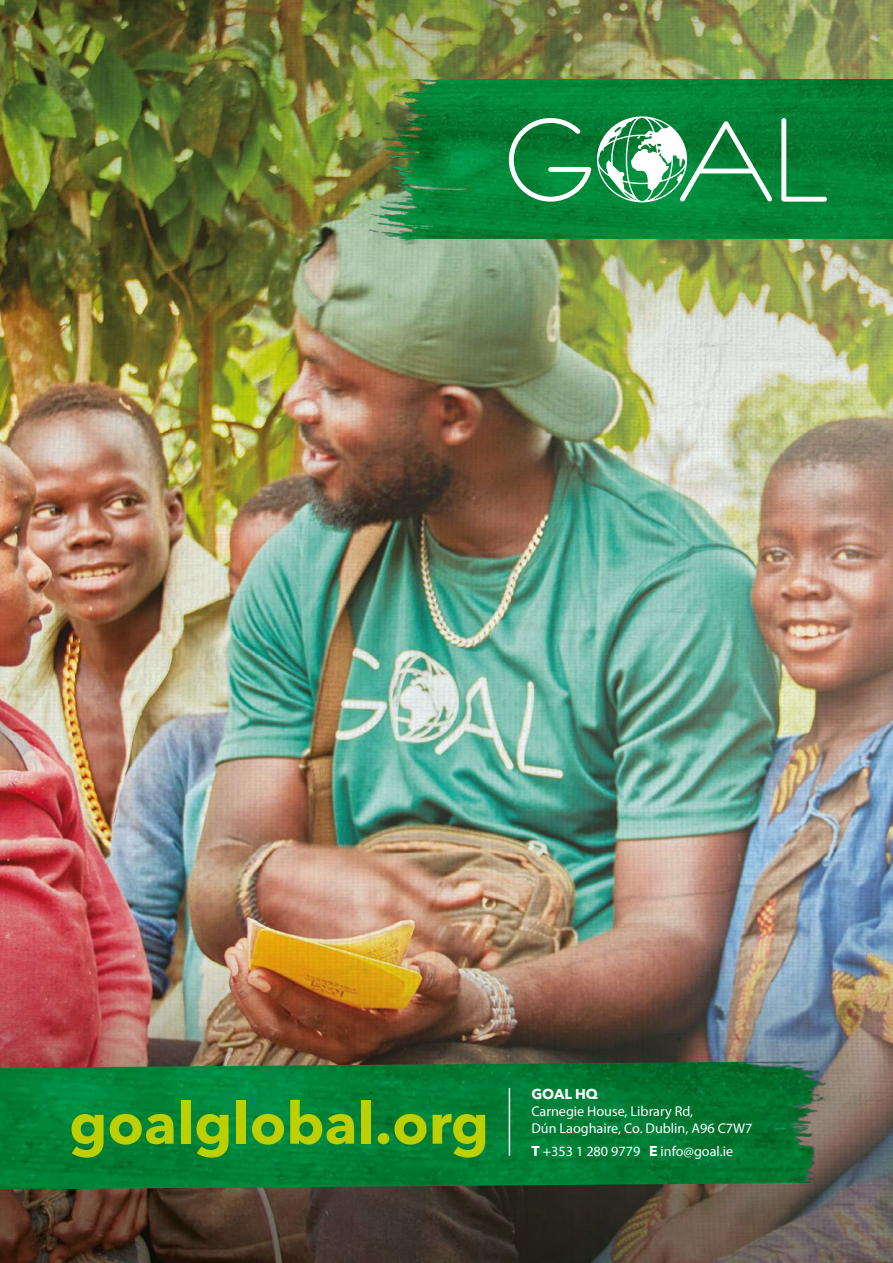
<style>
.page{position:relative;width:893px;height:1263px;background:#fff}
.page>*{position:absolute;margin:0;border:0;box-sizing:border-box;transform-origin:0 0}
.t1{font:700 58.05px "Avenir Next LT Pro";color:#bccf00}
.t2{font:14.1px/17px "Myriad Pro";color:#fff}
.t3{font:700 14.1px "Avenir Next LT Pro";color:#fff}
.s1{font-family:"Avenir Next LT Pro";font-weight:700}
</style>
<div class="page">
<img style="left:0;top:0;width:893px;height:1263px">
<img style="left:361px;top:916px;width:532px;height:347px">
<img style="left:0;top:0;width:548px;height:368px">
<img style="left:859px;top:0;width:34px;height:381px">
<img style="left:0;top:1061px;width:888px;height:128px">
<hr style="left:509px;top:1088px;width:1px;height:68px;background:#fff">
<img style="left:337px;top:80px;width:556px;height:159px">
<svg style="left:781px;top:118px;width:46px;height:84px"></svg>
<svg style="left:597px;top:116px;width:175px;height:86px"></svg>
<svg style="left:509px;top:118px;width:82px;height:84px"></svg>
<h1 class="t1" style="left:69px;top:1088px;width:421px">goalglobal.org</h1>
<p class="t3" style="left:531px;top:1085px;width:68px">GOAL HQ</p>
<p class="t2" style="left:531px;top:1102px;width:223px">Carnegie House, Library Rd,<br>Dún Laoghaire, Co. Dublin, A96 C7W7</p>
<p class="t2" style="left:531px;top:1142px;width:203px"><span class="s1">T</span> +353 1 280 9779 <span class="s1">E</span> info@goal.ie</p>
</div>
